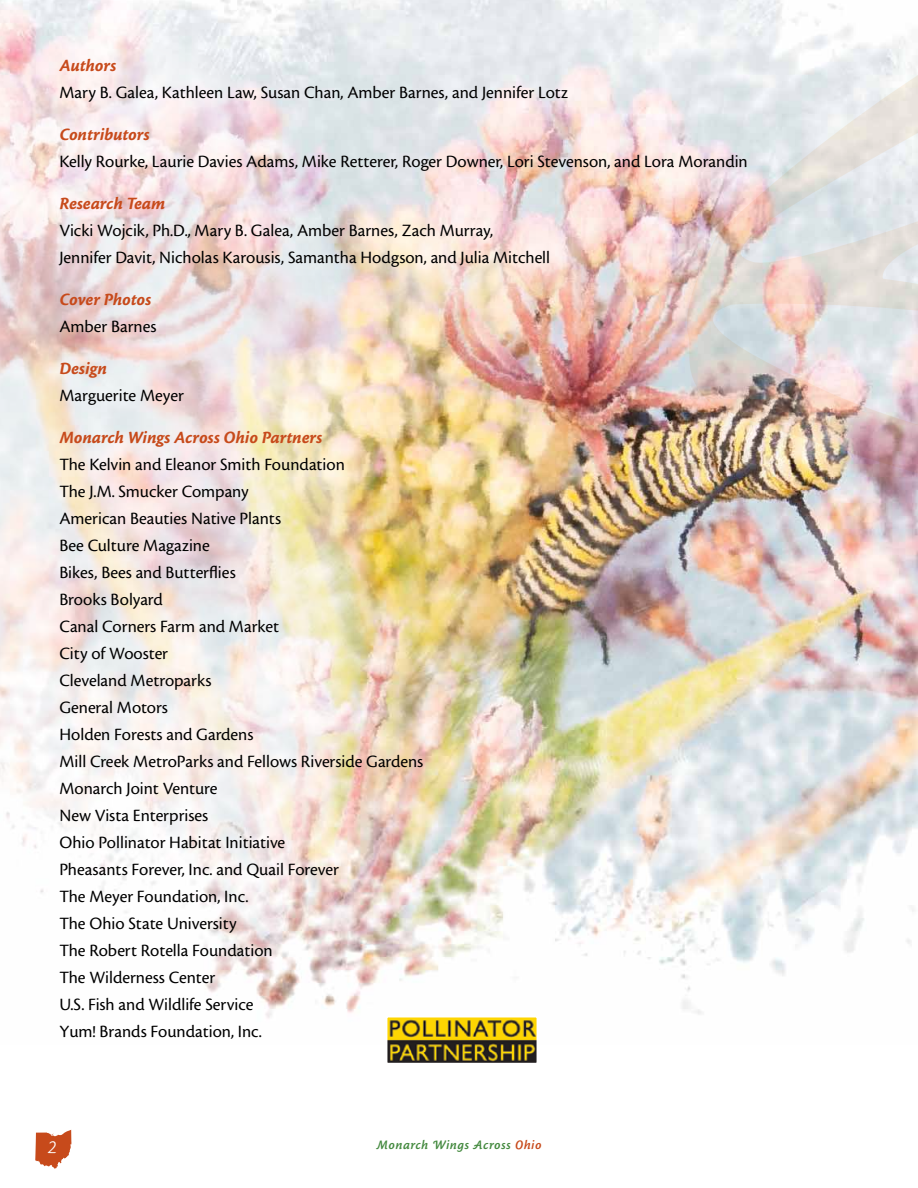
<style>
.page{position:relative;width:918px;height:1188px;background:#fff}
.page>*{position:absolute;margin:0;border:0;box-sizing:border-box;transform-origin:0 0}
.t1{font:25.5px "Cronos MM Sw 250 17";color:#fff}
.t2{font:18px/27px "Cronos MM 408 12";color:#000}
.t3{font:18px "Cronos MM It 700 12";color:#c74a1b}
.t4{font:13.5px "Cronos MM Sw 574 9";letter-spacing:.04em;color:#43893e}
.s1{color:#c74a1b}
</style>
<div class="page">
<img style="left:0;top:0;width:918px;height:1014px">
<svg style="left:35px;top:1130px;width:37px;height:39px"></svg>
<svg style="left:0;top:5px;width:376px;height:1013px"></svg>
<svg style="left:317px;top:203px;width:325px;height:116px;background:#f1dace"></svg>
<img style="left:389px;top:1019px;width:146px;height:43px">
<div style="left:386px;top:1016px;width:152px;height:49px;border:2px solid #fff"></div>
<p class="t3" style="left:59px;top:56px;width:58px">Authors</p>
<p class="t2" style="left:59px;top:80px;width:510px">Mary B. Galea, Kathleen Law, Susan Chan, Amber Barnes, and Jennifer Lotz</p>
<p class="t3" style="left:59px;top:125px;width:92px">Contributors</p>
<p class="t2" style="left:59px;top:149px;width:690px">Kelly Rourke, Laurie Davies Adams, Mike Retterer, Roger Downer, Lori Stevenson, and Lora Morandin</p>
<p class="t3" style="left:59px;top:194px;width:107px">Research Team</p>
<p class="t2" style="left:59px;top:218px;width:492px">Vicki Wojcik, Ph.D., Mary B. Galea, Amber Barnes, Zach Murray,<br>Jennifer Davit, Nicholas Karousis, Samantha Hodgson, and Julia Mitchell</p>
<p class="t3" style="left:59px;top:290px;width:93px">Cover Photos</p>
<p class="t2" style="left:59px;top:314px;width:99px">Amber Barnes</p>
<p class="t3" style="left:59px;top:359px;width:49px">Design</p>
<p class="t2" style="left:59px;top:383px;width:126px">Marguerite Meyer</p>
<p class="t3" style="left:59px;top:428px;width:264px">Monarch Wings Across Ohio Partners</p>
<p class="t2" style="left:59px;top:452px;width:365px">The Kelvin and Eleanor Smith Foundation<br>The J.M. Smucker Company<br>American Beauties Native Plants<br>Bee Culture Magazine<br>Bikes, Bees and Butterflies<br>Brooks Bolyard<br>Canal Corners Farm and Market<br>City of Wooster<br>Cleveland Metroparks<br>General Motors<br>Holden Forests and Gardens<br>Mill Creek MetroParks and Fellows Riverside Gardens<br>Monarch Joint Venture<br>New Vista Enterprises<br>Ohio Pollinator Habitat Initiative<br>Pheasants Forever, Inc. and Quail Forever<br>The Meyer Foundation, Inc.<br>The Ohio State University<br>The Robert Rotella Foundation<br>The Wilderness Center<br>U.S. Fish and Wildlife Service<br>Yum! Brands Foundation, Inc.</p>
<h1 class="t1" style="left:48px;top:1131px;width:10px">2</h1>
<p class="t4" style="left:377px;top:1137px;width:166px">Monarch Wings Across <span class="s1">Ohio</span></p>
</div>
